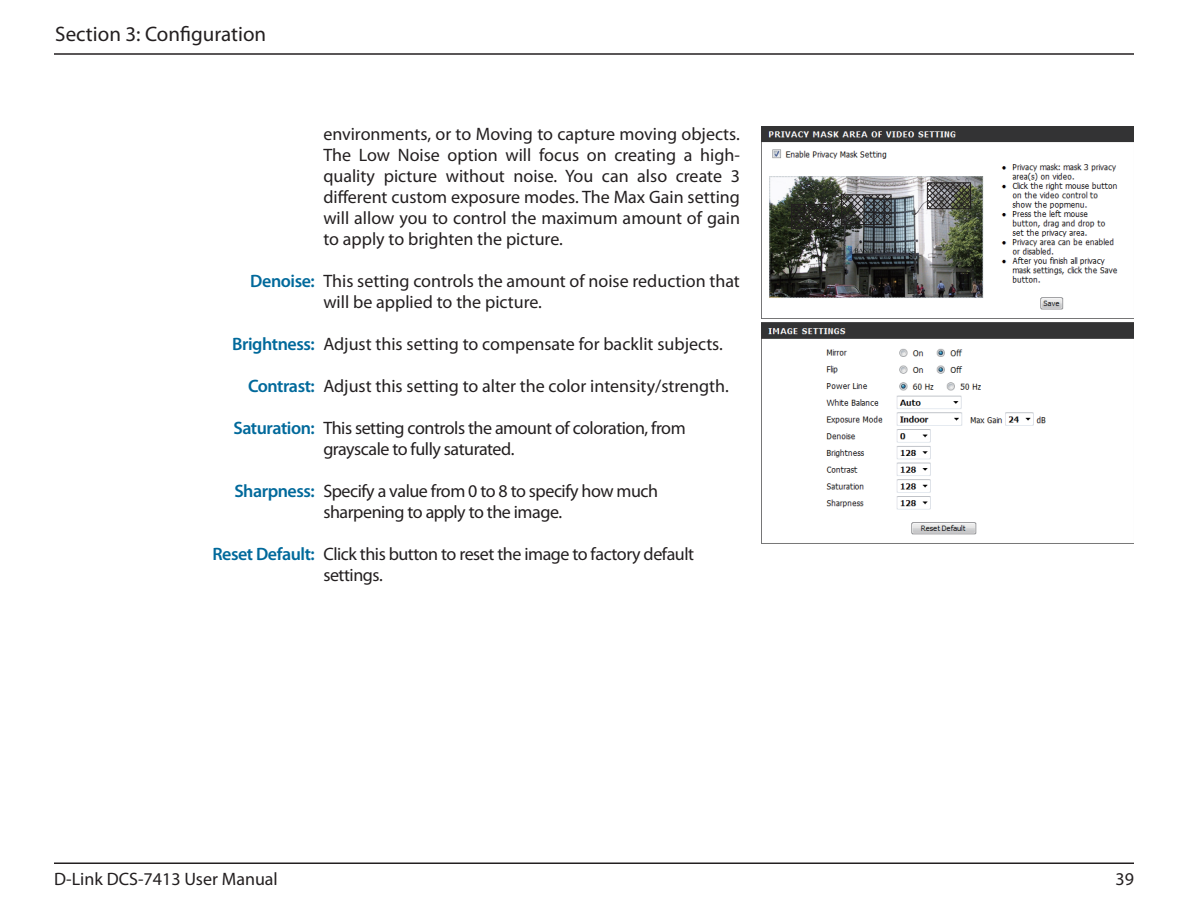
<style>
.page{position:relative;width:1188px;height:918px;background:#fff}
.page>*{position:absolute;margin:0;border:0;box-sizing:border-box;transform-origin:0 0}
.t1{font:21px "Myriad Pro";color:#231f20}
.t2{font:18px/21px "Myriad Pro";letter-spacing:-.005em;color:#231f20;text-align:justify}
.t3{font:18px/21px "Myriad Pro";letter-spacing:-.025em;color:#231f20}
.t4{font:600 18px "Myriad Pro";letter-spacing:-.025em;color:#00699b}
</style>
<div class="page">
<hr style="left:54px;top:53px;width:1080px;height:2px;background:#231f20">
<hr style="left:54px;top:862px;width:1080px;height:2px;background:#231f20">
<img style="left:761px;top:127px;width:373px;height:416px">
<img style="left:769px;top:176px;width:215px;height:122px">
<div style="left:841px;top:194px;width:50px;height:31px;border:1px solid #231f20"></div>
<p class="t1" style="left:55px;top:21px;width:213px">Section 3: Configuration</p>
<p class="t4" style="left:250px;top:270px;width:66px">Denoise:</p>
<p class="t4" style="left:232px;top:333px;width:84px">Brightness:</p>
<p class="t4" style="left:248px;top:375px;width:68px">Contrast:</p>
<p class="t4" style="left:233px;top:417px;width:83px">Saturation:</p>
<p class="t4" style="left:234px;top:480px;width:82px">Sharpness:</p>
<p class="t4" style="left:212px;top:543px;width:104px">Reset Default:</p>
<p class="t2" style="left:323px;top:123px;width:418px">environments, or to Moving to capture moving objects.<br>The Low Noise option will focus on creating a high&shy;quality picture without noise. You can also create 3 different custom exposure modes. The Max Gain setting will allow you to control the maximum amount of gain to apply to brighten the picture.</p>
<p class="t2" style="left:323px;top:270px;width:418px">This setting controls the amount of noise reduction that will be applied to the picture.</p>
<p class="t2" style="left:323px;top:333px;width:401px">Adjust this setting to compensate for backlit subjects.</p>
<p class="t2" style="left:323px;top:375px;width:407px">Adjust this setting to alter the color intensity/strength.</p>
<p class="t3" style="left:323px;top:417px;width:364px">This setting controls the amount of coloration, from grayscale to fully saturated.</p>
<p class="t3" style="left:323px;top:480px;width:336px">Specify a value from 0 to 8 to specify how much sharpening to apply to the image.</p>
<p class="t3" style="left:323px;top:543px;width:372px">Click this button to reset the image to factory default settings.</p>
<p class="t2" style="left:54px;top:868px;width:225px">D-Link DCS-7413 User Manual</p>
<p class="t2" style="left:1116px;top:868px;width:20px">39</p>
</div>
